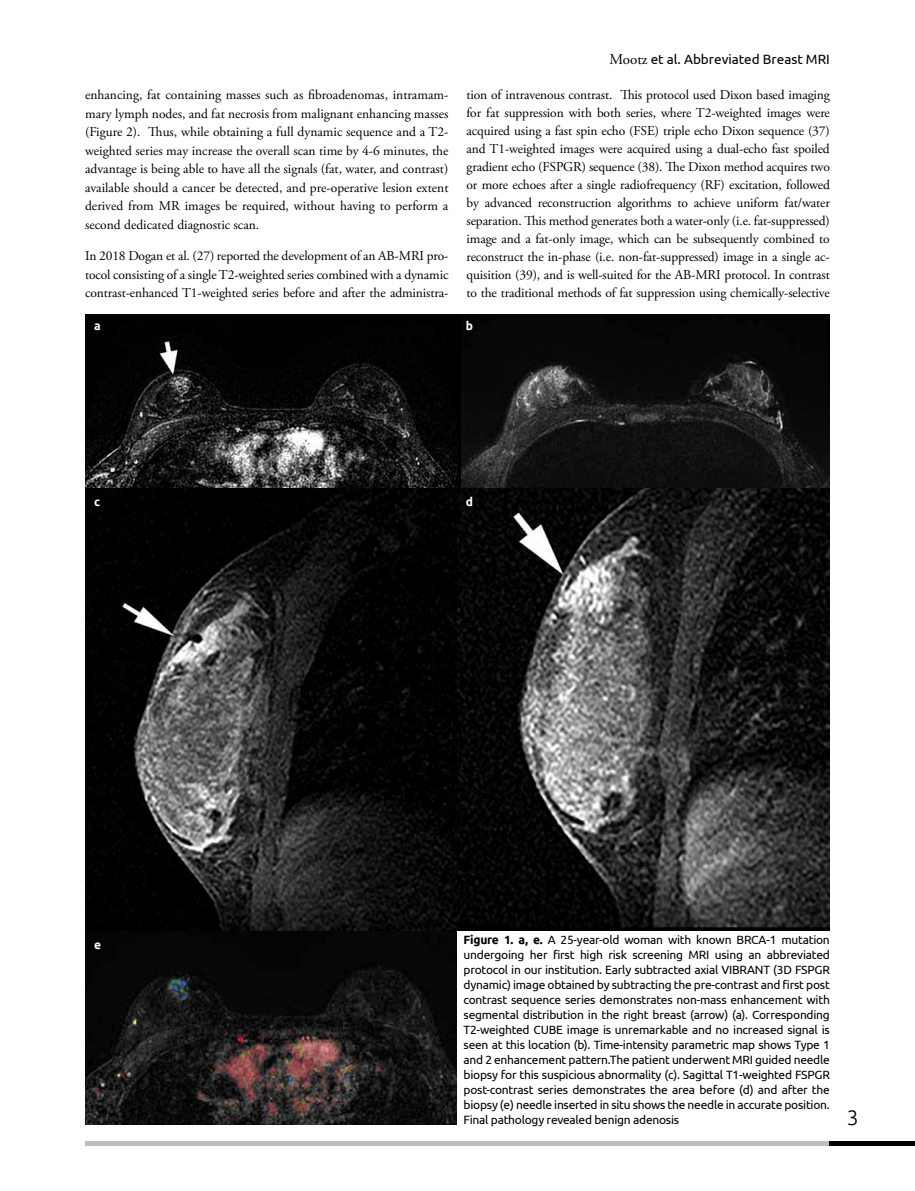
<style>
.page{position:relative;width:915px;height:1191px;background:#fff}
.page>*{position:absolute;margin:0;border:0;box-sizing:border-box;transform-origin:0 0}
.t1{font:300 21px "Ubuntu";color:#000}
.t2{font:13.5px/18px "Adobe Garamond Pro";letter-spacing:-.01em;color:#000;text-align:justify}
.t3{font:13.5px "Ubuntu";color:#000}
.t4{font:12px/15px "Ubuntu";letter-spacing:-.02em;color:#000;text-align:justify}
.t5{font:700 12px "Ubuntu";color:#fff}
.s1{font-family:"Adobe Garamond Pro";font-size:15px}
.s2{font-weight:700}
</style>
<div class="page">
<img style="left:457px;top:315px;width:372px;height:615px">
<img style="left:85px;top:315px;width:375px;height:175px">
<img style="left:85px;top:930px;width:372px;height:194px">
<img style="left:85px;top:488px;width:372px;height:442px">
<div style="left:85px;top:1140px;width:744px;height:5px;background:#bcbec0"></div>
<div style="left:829px;top:1140px;width:85px;height:5px;background:#000"></div>
<p class="t2" style="left:85px;top:86px;width:365px;line-height:18.6px">enhancing, fat containing masses such as fibroadenomas, intramam&shy;mary lymph nodes, and fat necrosis from malignant enhancing masses (Figure 2). Thus, while obtaining a full dynamic sequence and a T2- weighted series may increase the overall scan time by 4-6 minutes, the advantage is being able to have all the signals (fat, water, and contrast) available should a cancer be detected, and pre-operative lesion extent derived from MR images be required, without having to perform a second dedicated diagnostic scan.</p>
<p class="t2" style="left:85px;top:247px;width:365px;line-height:18.6px">In 2018 Dogan et al. (27) reported the development of an AB-MRI pro&shy;tocol consisting of a single T2-weighted series combined with a dynamic contrast-enhanced T1-weighted series before and after the administra-</p>
<p class="t5" style="left:94px;top:319px;width:8px">a</p>
<p class="t3" style="left:609px;top:51px;width:222px"><span class="s1">Mootz</span> et al. Abbreviated Breast MRI</p>
<p class="t2" style="left:466px;top:86px;width:365px">tion of intravenous contrast. This protocol used Dixon based imaging for fat suppression with both series, where T2-weighted images were acquired using a fast spin echo (FSE) triple echo Dixon sequence (37) and T1-weighted images were acquired using a dual-echo fast spoiled gradient echo (FSPGR) sequence (38). The Dixon method acquires two or more echoes after a single radiofrequency (RF) excitation, followed by advanced reconstruction algorithms to achieve uniform fat/water separation. This method generates both a water-only (i.e. fat-suppressed) image and a fat-only image, which can be subsequently combined to reconstruct the in-phase (i.e. non-fat-suppressed) image in a single ac&shy;quisition (39), and is well-suited for the AB-MRI protocol. In contrast to the traditional methods of fat suppression using chemically-selective</p>
<p class="t5" style="left:465px;top:319px;width:9px">b</p>
<p class="t5" style="left:94px;top:494px;width:7px">c</p>
<p class="t5" style="left:465px;top:494px;width:9px">d</p>
<p class="t5" style="left:94px;top:937px;width:9px">e</p>
<p class="t4" style="left:463px;top:932px;width:367px"><span class="s2">Figure 1. a, e.</span> A 25-year-old woman with known BRCA-1 mutation undergoing her first high risk screening MRI using an abbreviated protocol in our institution. Early subtracted axial VIBRANT (3D FSPGR dynamic) image obtained by subtracting the pre-contrast and first post contrast sequence series demonstrates non-mass enhancement with segmental distribution in the right breast (arrow) (a). Corresponding T2-weighted CUBE image is unremarkable and no increased signal is seen at this location (b). Time-intensity parametric map shows Type 1 and 2 enhancement pattern.The patient underwent MRI guided needle biopsy for this suspicious abnormality (c). Sagittal T1-weighted FSPGR post-contrast series demonstrates the area before (d) and after the biopsy (e) needle inserted in situ shows the needle in accurate position.<br>Final pathology revealed benign adenosis</p>
<h1 class="t1" style="left:846px;top:1104px;width:13px">3</h1>
</div>
